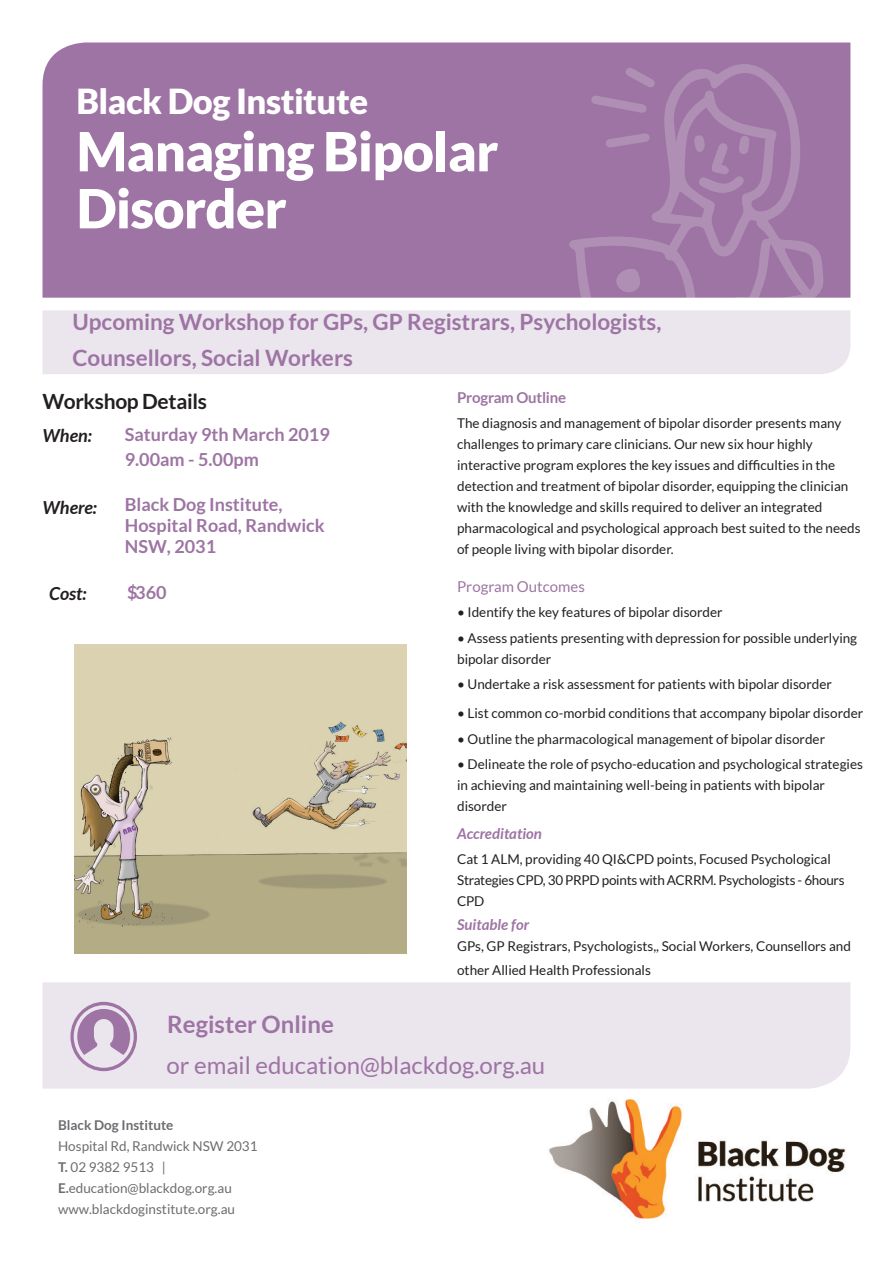
<style>
.page{position:relative;width:893px;height:1263px;background:#fff}
.page>*{position:absolute;margin:0;border:0;box-sizing:border-box;transform-origin:0 0}
.t1{font:900 54px/57px "Lato";letter-spacing:-.015em;color:#fff}
.t2{font:900 34.5px "Lato";letter-spacing:-.015em;color:#fff}
.t3{font:24px "Lato";color:#9d74a3}
.Body{font:700 24px "Lato";color:#9d74a3}
.Subtitle{font:700 22.5px/36px "Lato";color:#9d74a3}
.Body___Subhead{font:700 21px "Lato";letter-spacing:-.015em;color:#231f20}
.Body___Secondary_Sub{font:700 18px/20.7px "Lato";color:#9d74a3}
.Body___Secondary_Sub-2{font:italic 700 18px "Lato";color:#231f20}
.Body-2{font:15px "Lato";color:#9d74a3}
.Body___Subhead-2{font:700 15px "Lato";letter-spacing:-.015em;color:#9d74a3}
.Body___Subhead-3{font:italic 700 15px "Lato";color:#9d74a3}
.Body___Secondary_Sub-3{font:italic 700 15px "Lato";color:#9d74a3}
.Body___Subhead-4{font:13.5px/21px "Lato";color:#231f20}
.Body___Secondary_Sub-4{font:13.5px/21px "Lato";letter-spacing:-.02em;color:#231f20}
.t4{font:13.5px/21px "Lato";color:#6c6d70}
.Body___Secondary_Sub-5{font:13.5px/24px "Lato";color:#231f20}
.t5{font:700 13.5px "Lato";color:#6c6d70}
.s1{font-weight:700}
</style>
<div class="page">
<img style="left:515px;top:1088px;width:331px;height:131px">
<div style="left:43px;top:43px;width:807px;height:255px;background:#9d74a3"></div>
<div style="left:43px;top:982px;width:807px;height:106px;background:#ebe5ee"></div>
<svg style="left:70px;top:1002px;width:67px;height:69px;background:#c8b3cd"></svg>
<svg style="left:569px;top:63px;width:255px;height:235px;background:#a17aa7"></svg>
<svg style="left:616px;top:268px;width:25px;height:24px"></svg>
<svg style="left:694px;top:135px;width:55px;height:58px;background:#a37ca8"></svg>
<svg style="left:589px;top:64px;width:70px;height:51px;background:#a079a6"></svg>
<svg style="left:602px;top:128px;width:51px;height:25px"></svg>
<div style="left:43px;top:310px;width:807px;height:64px;background:#ebe5ee"></div>
<img style="left:74px;top:644px;width:332px;height:309px">
<p class="t2" style="left:77px;top:81px;width:293px">Black Dog Institute</p>
<p class="t1" style="left:77px;top:122px;width:423px">Managing Bipolar<br>Disorder</p>
<p class="Subtitle" style="left:73px;top:304px;width:590px">Upcoming Workshop for GPs, GP Registrars, Psychologists,<br>Counsellors, Social Workers</p>
<p class="Body___Subhead" style="left:43px;top:389px;width:166px">Workshop Details</p>
<p class="Body___Secondary_Sub-2" style="left:43px;top:425px;width:51px">When:</p>
<p class="Body___Secondary_Sub" style="left:125px;top:422px;width:206px;line-height:24.3px">Saturday 9th March 2019<br>9.00am - 5.00pm</p>
<p class="Body___Secondary_Sub" style="left:125px;top:494px;width:201px">Black Dog Institute,<br>Hospital Road, Randwick<br>NSW, 2031</p>
<p class="Body___Secondary_Sub" style="left:127px;top:582px;width:41px">$360</p>
<p class="Body___Secondary_Sub-2" style="left:43px;top:497px;width:56px">Where:</p>
<p class="Body" style="left:167px;top:1010px;width:168px">Register Online</p>
<p class="Body___Subhead-2" style="left:457px;top:389px;width:110px">Program Outline</p>
<p class="Body___Subhead-4" style="left:457px;top:413px;width:405px">The diagnosis and management of bipolar disorder presents many challenges to primary care clinicians. Our new six hour highly interactive program explores the key issues and difficulties in the detection and treatment of bipolar disorder, equipping the clinician with the knowledge and skills required to deliver an integrated pharmacological and psychological approach best suited to the needs of people living with bipolar disorder.</p>
<p class="Body-2" style="left:457px;top:578px;width:129px">Program Outcomes</p>
<p class="Body___Subhead-4" style="left:457px;top:602px;width:267px">• Identify the key features of bipolar disorder</p>
<p class="Body___Subhead-4" style="left:457px;top:627px;width:402px">• Assess patients presenting with depression for possible underlying bipolar disorder</p>
<p class="Body___Subhead-4" style="left:457px;top:673px;width:376px">• Undertake a risk assessment for patients with bipolar disorder</p>
<p class="Body___Subhead-4" style="left:457px;top:703px;width:408px">• List common co-morbid conditions that accompany bipolar disorder</p>
<p class="Body___Subhead-4" style="left:457px;top:728px;width:369px">• Outline the pharmacological management of bipolar disorder</p>
<p class="Body___Subhead-4" style="left:457px;top:753px;width:407px">• Delineate the role of psycho-education and psychological strategies in achieving and maintaining well-being in patients with bipolar disorder</p>
<p class="Body___Subhead-3" style="left:457px;top:825px;width:86px">Accreditation</p>
<p class="Body___Secondary_Sub-4" style="left:457px;top:849px;width:389px">Cat 1 ALM, providing 40 QI&amp;CPD points, Focused Psychological<br>Strategies CPD, 30 PRPD points with ACRRM. Psychologists - 6hours<br>CPD</p>
<p class="Body___Secondary_Sub-3" style="left:457px;top:916px;width:74px">Suitable for</p>
<p class="Body___Secondary_Sub-5" style="left:457px;top:934px;width:395px">GPs, GP Registrars, Psychologists,, Social Workers, Counsellors and other Allied Health Professionals</p>
<h3 class="t3" style="left:167px;top:1052px;width:380px">or email education@blackdog.org.au</h3>
<p class="t5" style="left:58px;top:1117px;width:117px">Black Dog Institute</p>
<p class="t4" style="left:58px;top:1135px;width:201px">Hospital Rd, Randwick NSW 2031<br><span class="s1">T.</span> 02 9382 9513 |<br><span class="s1">E.</span>education@blackdog.org.au www.blackdoginstitute.org.au</p>
</div>
